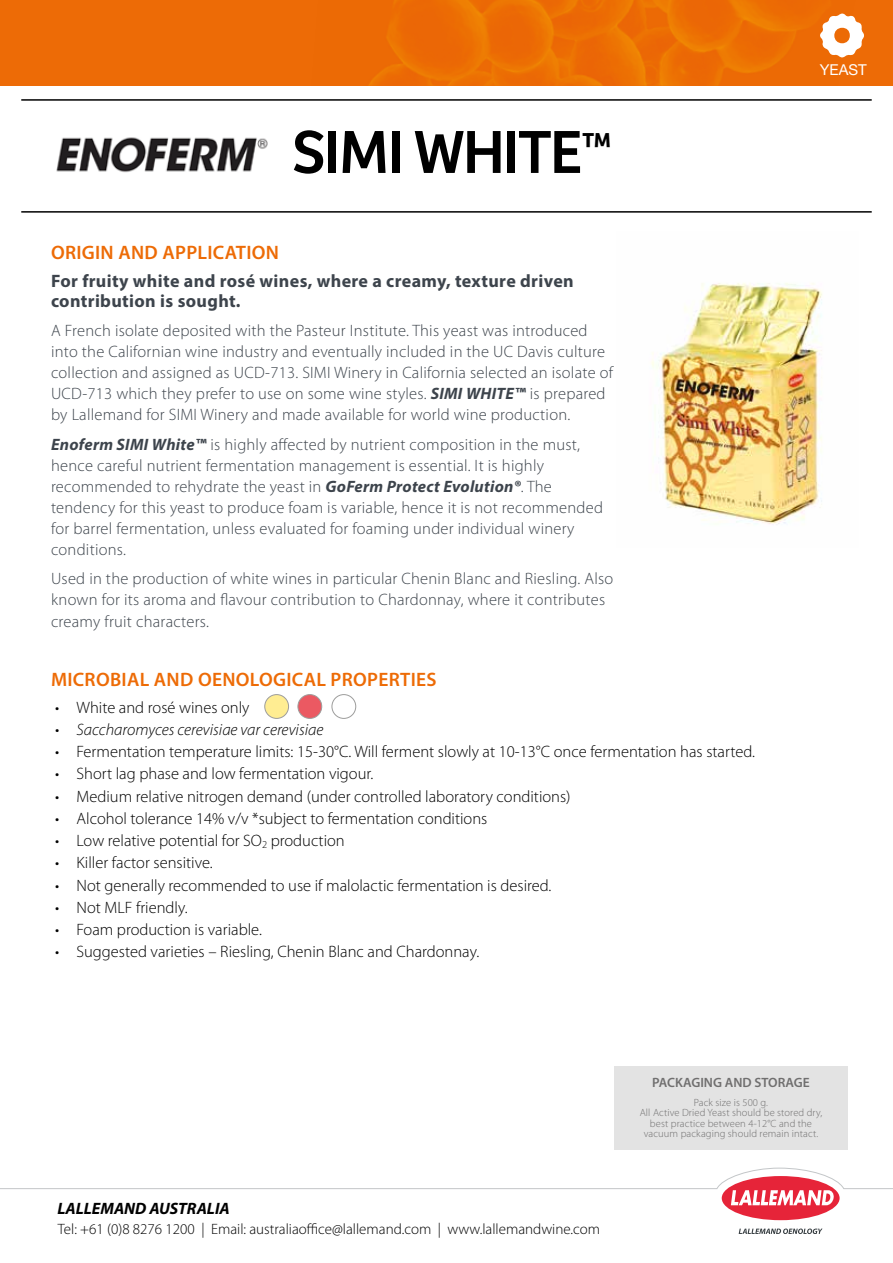
<style>
.page{position:relative;width:893px;height:1263px;background:#fff}
.page>*{position:absolute;margin:0;border:0;box-sizing:border-box;transform-origin:0 0}
.t1{font:63px "Bree";letter-spacing:-.03em;color:#000}
.t2{font:600 19.5px "Myriad Pro";letter-spacing:.015em;color:#ed6b06}
.t3{font:700 18px/19.5px "Myriad Pro";letter-spacing:.02em;color:#3d444c}
.t4{font:300 16.5px/21px "Myriad Pro";letter-spacing:.015em;color:#3d444c}
.t5{font:300 16.5px "Myriad Pro";color:#000}
.t6{font:italic 300 16.5px "Myriad Pro";color:#000}
.t7{font:italic 700 16.5px "Myriad Pro";color:#000}
.t8{font:300 15px "Myriad Pro";color:#000}
.t9{font:15px "Helvetica Neue LT Std";color:#fff}
.t10{font:600 13.5px "Myriad Pro";color:#706f6f}
.t11{font:300 10.5px/10.5px "Myriad Pro";letter-spacing:.01em;color:#706f6f;text-align:center}
.s1{font-weight:700;font-style:italic}
</style>
<div class="page">
<div style="left:0;top:0;width:893px;height:86px;background:#ed6b06"></div>
<img style="left:369px;top:0;width:404px;height:86px">
<svg style="left:820px;top:13px;width:44px;height:45px"></svg>
<div style="left:722px;top:1176px;width:118px;height:44px;background:#e62439;border-radius:50%"></div>
<svg style="left:0;top:1167px;width:893px;height:38px"></svg>
<svg style="left:739px;top:1228px;width:83px;height:6px"></svg>
<hr style="left:21px;top:99px;width:851px;height:2px;background:#000">
<hr style="left:21px;top:211px;width:851px;height:2px;background:#000">
<img style="left:651px;top:283px;width:171px;height:241px">
<div style="left:265px;top:695px;width:24px;height:23px;background:#ffed92;border-radius:50%"></div>
<div style="left:264px;top:694px;width:25px;height:25px;border:1px solid #9d9d9c;border-radius:50%"></div>
<div style="left:298px;top:695px;width:24px;height:23px;background:#eb5962;border-radius:50%"></div>
<div style="left:298px;top:694px;width:24px;height:25px;border:1px solid #9d9d9c;border-radius:50%"></div>
<div style="left:332px;top:694px;width:24px;height:25px;border:1px solid #9d9d9c;border-radius:50%"></div>
<img style="left:56px;top:137px;width:211px;height:36px">
<div style="left:614px;top:1066px;width:233px;height:83px;background:#e3e3e3"></div>
<h1 class="t1" style="left:292px;top:115px;width:320px">SIMI WHITE<sup>™</sup></h1>
<p class="t2" style="left:51px;top:240px;width:230px">ORIGIN AND APPLICATION</p>
<p class="t3" style="left:51px;top:271px;width:524px">For fruity white and rosé wines, where a creamy, texture driven contribution is sought.</p>
<p class="t4" style="left:51px;top:320px;width:564px">A French isolate deposited with the Pasteur Institute. This yeast was introduced into the Californian wine industry and eventually included in the UC Davis culture collection and assigned as UCD-713. SIMI Winery in California selected an isolate of UCD-713 which they prefer to use on some wine styles. <span class="s1">SIMI WHITE™</span> is prepared by Lallemand for SIMI Winery and made available for world wine production.</p>
<p class="t4" style="left:51px;top:433px;width:553px"><span class="s1">Enoferm SIMI White™</span> is highly affected by nutrient composition in the must, hence careful nutrient fermentation management is essential. It is highly recommended to rehydrate the yeast in <span class="s1">GoFerm Protect Evolution®</span>. The tendency for this yeast to produce foam is variable, hence it is not recommended for barrel fermentation, unless evaluated for foaming under individual winery conditions.</p>
<p class="t4" style="left:51px;top:568px;width:564px">Used in the production of white wines in particular Chenin Blanc and Riesling. Also known for its aroma and flavour contribution to Chardonnay, where it contributes creamy fruit characters.</p>
<p class="t2" style="left:51px;top:667px;width:387px">MICROBIAL AND OENOLOGICAL PROPERTIES</p>
<p class="t5" style="left:55px;top:697px;width:196px">• White and rosé wines only</p>
<p class="t6" style="left:55px;top:719px;width:270px">• Saccharomyces cerevisiae var cerevisiae</p>
<p class="t5" style="left:55px;top:742px;width:701px">• Fermentation temperature limits: 15-30°C. Will ferment slowly at 10-13°C once fermentation has started.</p>
<p class="t5" style="left:55px;top:764px;width:320px">• Short lag phase and low fermentation vigour.</p>
<p class="t5" style="left:55px;top:786px;width:517px">• Medium relative nitrogen demand (under controlled laboratory conditions)</p>
<p class="t5" style="left:55px;top:808px;width:434px">• Alcohol tolerance 14% v/v *subject to fermentation conditions</p>
<p class="t5" style="left:55px;top:831px;width:291px">• Low relative potential for SO<sub>2</sub> production</p>
<p class="t5" style="left:55px;top:853px;width:159px">• Killer factor sensitive.</p>
<p class="t5" style="left:55px;top:875px;width:498px">• Not generally recommended to use if malolactic fermentation is desired.</p>
<p class="t5" style="left:55px;top:897px;width:134px">• Not MLF friendly.</p>
<p class="t5" style="left:55px;top:920px;width:208px">• Foam production is variable.</p>
<p class="t5" style="left:55px;top:942px;width:425px">• Suggested varieties – Riesling, Chenin Blanc and Chardonnay.</p>
<p class="t9" style="left:820px;top:61px;width:48px">YEAST</p>
<p class="t7" style="left:57px;top:1198px;width:174px">LALLEMAND AUSTRALIA</p>
<p class="t8" style="left:58px;top:1220px;width:544px">Tel: +61 (0)8 8276 1200 | Email: australiaoffice@lallemand.com | www.lallemandwine.com</p>
<p class="t10" style="left:652px;top:1074px;width:159px">PACKAGING AND STORAGE</p>
<p class="t11" style="left:640px;top:1097px;width:184px">Pack size is 500 g.<br>All Active Dried Yeast should be stored dry, best practice between 4-12°C and the vacuum packaging should remain intact.</p>
</div>
